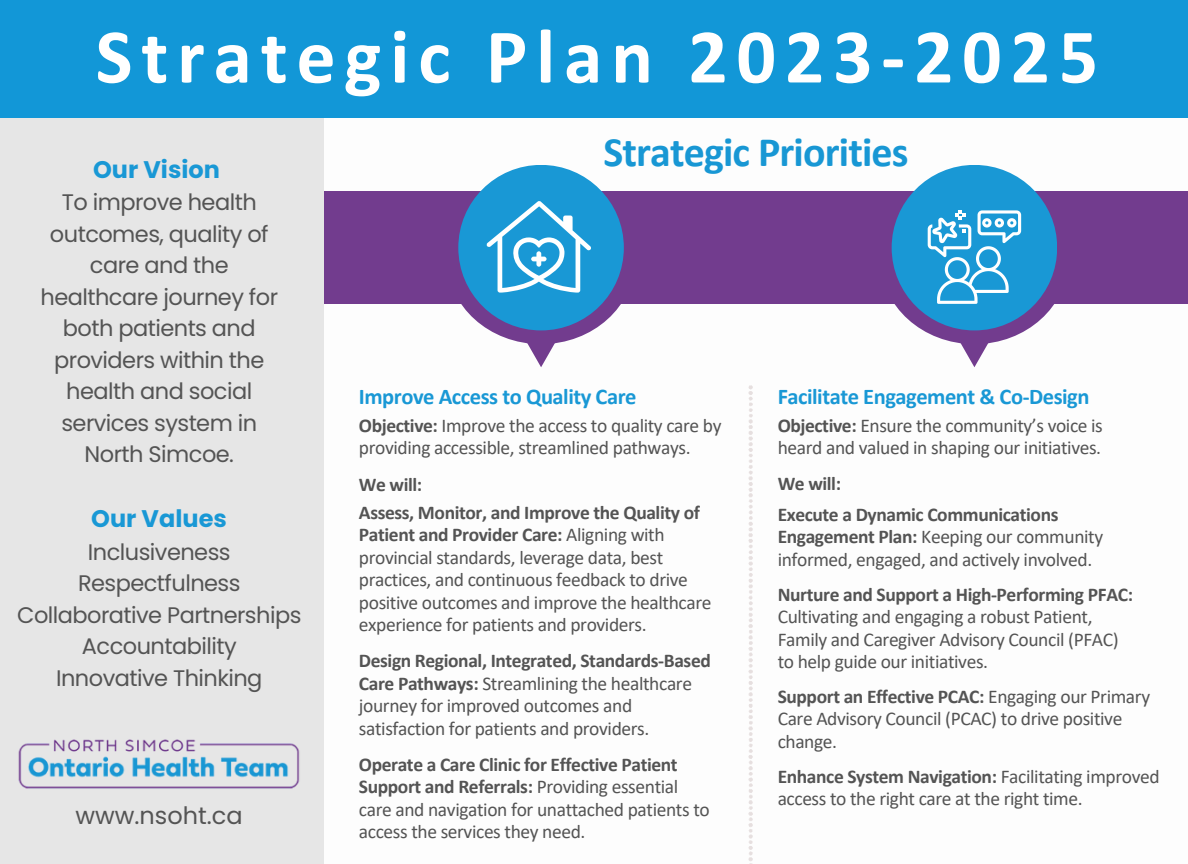
<style>
.page{position:relative;width:1188px;height:864px;background:#fff}
.page>*{position:absolute;margin:0;border:0;box-sizing:border-box;transform-origin:0 0}
.t1{font:700 78px "Calibri";letter-spacing:.115em;color:#fff}
.t2{font:700 42px "Calibri";letter-spacing:-.02em;color:#1897d4}
.t3{font:700 24px "Poppins";color:#1998d5}
.t4{font:24px "Poppins";color:#545454}
.t5{font:22.5px/31.5px "Poppins";letter-spacing:-.025em;color:#545454;text-align:center}
.t6{font:700 22.5px "Calibri";letter-spacing:-.02em;color:#1998d5}
.t7{font:19.5px/22.5px "Calibri";letter-spacing:-.02em;color:#545454}
.t8{font:700 19.5px "Calibri";letter-spacing:-.02em;color:#545454}
.s1{font-weight:700}
</style>
<div class="page">
<div style="left:0;top:118px;width:324px;height:746px;background:#e6e6e6"></div>
<img style="left:18px;top:739px;width:282px;height:50px">
<div style="left:324px;top:191px;width:864px;height:113px;background:#723c8e"></div>
<div style="left:447px;top:175px;width:188px;height:169px;background:#723c8e;border-radius:50%"></div>
<svg style="left:505px;top:322px;width:72px;height:45px"></svg>
<div style="left:458px;top:165px;width:166px;height:165px;background:#1998d5;border-radius:50%"></div>
<div style="left:881px;top:175px;width:187px;height:169px;background:#723c8e;border-radius:50%"></div>
<div style="left:892px;top:165px;width:165px;height:165px;background:#1998d5;border-radius:50%"></div>
<svg style="left:748px;top:385px;width:5px;height:479px"></svg>
<div style="left:0;top:0;width:1188px;height:118px;background:#1297d7"></div>
<svg style="left:486px;top:201px;width:105px;height:92px"></svg>
<svg style="left:928px;top:210px;width:93px;height:157px"></svg>
<p class="t1" style="left:96px;top:24px;width:1004px">Strategic Plan 2023-2025</p>
<p class="t3" style="left:93px;top:153px;width:128px">Our Vision</p>
<p class="t5" style="left:41px;top:187px;width:239px">To improve health outcomes, quality of care and the healthcare journey for both patients and providers within the health and social services system in<br>North Simcoe.</p>
<p class="t3" style="left:91px;top:502px;width:137px">Our Values</p>
<p class="t5" style="left:88px;top:536px;width:144px">Inclusiveness</p>
<p class="t5" style="left:78px;top:568px;width:164px">Respectfulness</p>
<p class="t5" style="left:17px;top:599px;width:286px">Collaborative Partnerships</p>
<p class="t5" style="left:82px;top:631px;width:156px">Accountability</p>
<p class="t5" style="left:56px;top:662px;width:208px">Innovative Thinking</p>
<p class="t4" style="left:75px;top:799px;width:169px">www.nsoht.ca</p>
<p class="t2" style="left:603px;top:134px;width:307px">Strategic Priorities</p>
<p class="t6" style="left:359px;top:387px;width:279px">Improve Access to Quality Care</p>
<p class="t6" style="left:778px;top:387px;width:313px">Facilitate Engagement &amp; Co-Design</p>
<p class="t7" style="left:359px;top:416px;width:364px"><span class="s1">Objective:</span> Improve the access to quality care by providing accessible, streamlined pathways.</p>
<p class="t7" style="left:778px;top:416px;width:327px"><span class="s1">Objective:</span> Ensure the community’s voice is heard and valued in shaping our initiatives.</p>
<p class="t8" style="left:359px;top:476px;width:65px">We will:</p>
<p class="t8" style="left:778px;top:475px;width:65px">We will:</p>
<p class="t7" style="left:359px;top:503px;width:354px"><span class="s1">Assess, Monitor, and Improve the Quality of Patient and Provider Care:</span> Aligning with provincial standards, leverage data, best practices, and continuous feedback to drive positive outcomes and improve the healthcare experience for patients and providers.</p>
<p class="t7" style="left:359px;top:651px;width:353px"><span class="s1">Design Regional, Integrated, Standards-Based Care Pathways:</span> Streamlining the healthcare journey for improved outcomes and satisfaction for patients and providers.</p>
<p class="t7" style="left:778px;top:505px;width:327px"><span class="s1">Execute a Dynamic Communications<br>Engagement Plan:</span> Keeping our community informed, engaged, and actively involved.</p>
<p class="t7" style="left:778px;top:584px;width:357px"><span class="s1">Nurture and Support a High-Performing PFAC:<br></span>Cultivating and engaging a robust Patient, Family and Caregiver Advisory Council (PFAC) to help guide our initiatives.</p>
<p class="t7" style="left:778px;top:687px;width:374px"><span class="s1">Support an Effective PCAC:</span> Engaging our Primary<br>Care Advisory Council (PCAC) to drive positive change.</p>
<p class="t7" style="left:359px;top:755px;width:352px"><span class="s1">Operate a Care Clinic for Effective Patient Support and Referrals:</span> Providing essential care and navigation for unattached patients to access the services they need.</p>
<p class="t7" style="left:778px;top:767px;width:384px"><span class="s1">Enhance System Navigation:</span> Facilitating improved access to the right care at the right time.</p>
</div>
